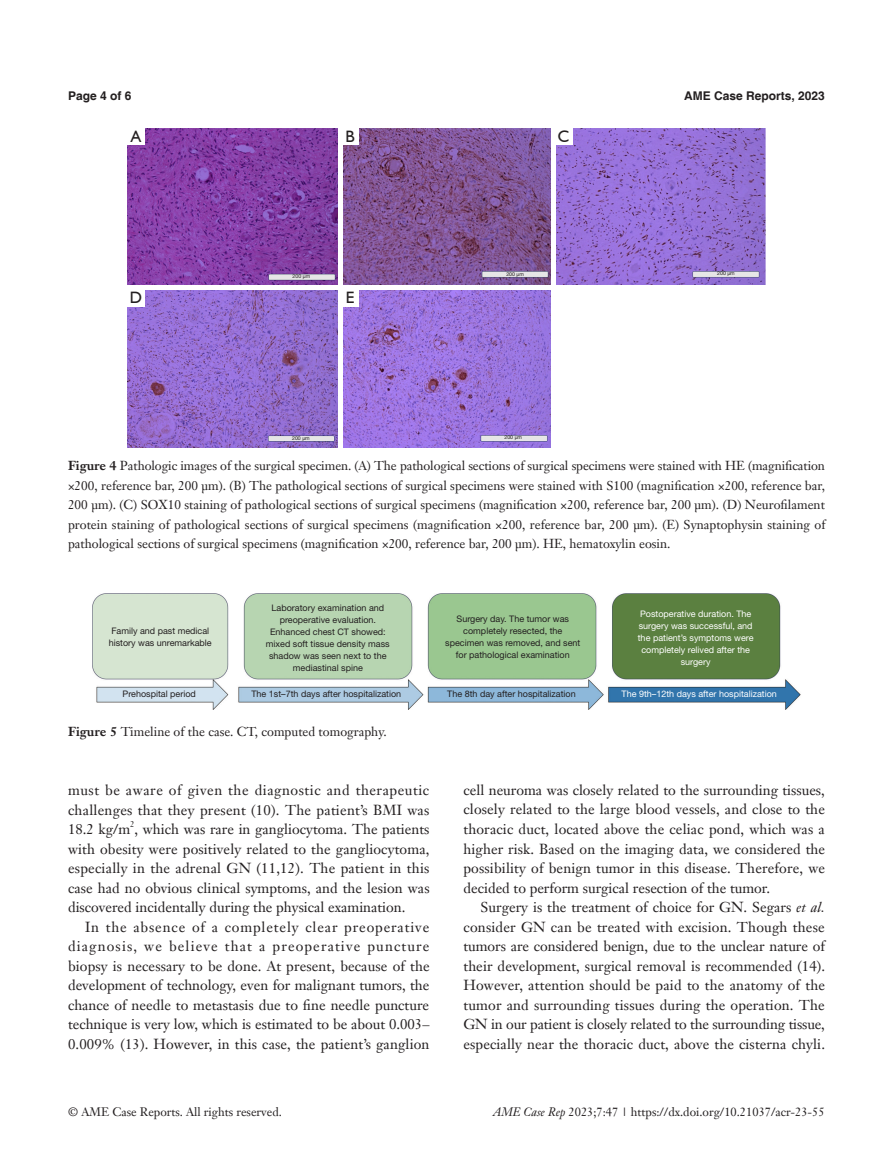
<style>
.page{position:relative;width:893px;height:1170px;background:#fff}
.page>*{position:absolute;margin:0;border:0;box-sizing:border-box;transform-origin:0 0}
.t1{font:16.5px "Humanist 521 BT";color:#231f20}
.t2{font:14.25px/19.5px "Janson Text LT";color:#231f20;text-align:justify}
.t3{font:12.75px/19.5px "Janson Text LT";color:#231f20;text-align:justify}
.t4{font:12px "Janson Text LT";color:#231f20}
.t5{font:700 12px "Helvetica";color:#231f20}
.t6{font:9px/12px "Helvetica Neue LT Pro";color:#231f20;text-align:center}
.t7{font:9px/12px "Helvetica Neue LT Pro";color:#fff;text-align:center}
.t8{font:8.25px "Janson Text LT";color:#231f20}
.t9{font:5.25px "Helvetica Neue LT Pro";color:#231f20}
.s1{font-weight:700}
.s2{font-style:italic}
</style>
<div class="page">
<img style="left:128px;top:128px;width:637px;height:319px">
<hr style="left:338px;top:128px;width:4px;height:319px;background:#fff">
<div style="left:551px;top:128px;width:5px;height:319px;background:#fff"></div>
<div style="left:127px;top:285px;width:639px;height:5px;background:#fff"></div>
<div style="left:127px;top:128px;width:17px;height:17px;background:#fff"></div>
<div style="left:342px;top:128px;width:17px;height:17px;background:#fff"></div>
<div style="left:555px;top:128px;width:17px;height:17px;background:#fff"></div>
<div style="left:127px;top:289px;width:17px;height:17px;background:#fff"></div>
<div style="left:342px;top:289px;width:17px;height:17px;background:#fff"></div>
<img style="left:92px;top:593px;width:709px;height:116px">
<p class="t5" style="left:68px;top:88px;width:65px">Page 4 of 6</p>
<p class="t5" style="left:684px;top:88px;width:142px">AME Case Reports, 2023</p>
<p class="t1" style="left:131px;top:126px;width:12px">A</p>
<p class="t1" style="left:346px;top:126px;width:11px">B</p>
<p class="t1" style="left:558px;top:126px;width:13px">C</p>
<p class="t9" style="left:293px;top:273px;width:19px">200 μm</p>
<p class="t1" style="left:130px;top:287px;width:14px">D</p>
<p class="t1" style="left:346px;top:287px;width:10px">E</p>
<p class="t9" style="left:506px;top:270px;width:19px">200 μm</p>
<p class="t9" style="left:717px;top:270px;width:19px">200 μm</p>
<p class="t9" style="left:292px;top:434px;width:19px">200 μm</p>
<p class="t9" style="left:504px;top:434px;width:19px">200 μm</p>
<p class="t3" style="left:68px;top:455px;width:759px"><span class="s1">Figure 4</span> Pathologic images of the surgical specimen. (A) The pathological sections of surgical specimens were stained with HE (magnification ×200, reference bar, 200 μm). (B) The pathological sections of surgical specimens were stained with S100 (magnification ×200, reference bar, 200 μm). (C) SOX10 staining of pathological sections of surgical specimens (magnification ×200, reference bar, 200 μm). (D) Neurofilament protein staining of pathological sections of surgical specimens (magnification ×200, reference bar, 200 μm). (E) Synaptophysin staining of pathological sections of surgical specimens (magnification ×200, reference bar, 200 μm). HE, hematoxylin eosin.</p>
<p class="t6" style="left:109px;top:624px;width:105px;text-align:left">Family and past medical history was unremarkable</p>
<p class="t6" style="left:266px;top:602px;width:125px">Laboratory examination and preoperative evaluation.<br>Enhanced chest CT showed: mixed soft tissue density mass shadow was seen next to the mediastinal spine</p>
<p class="t6" style="left:445px;top:612px;width:137px">Surgery day. The tumor was completely resected, the specimen was removed, and sent for pathological examination</p>
<p class="t7" style="left:638px;top:608px;width:117px">Postoperative duration. The surgery was successful, and the patient’s symptoms were completely relived after the surgery</p>
<p class="t6" style="left:123px;top:687px;width:75px">Prehospital period</p>
<p class="t6" style="left:251px;top:687px;width:151px">The 1st–7th days after hospitalization</p>
<p class="t6" style="left:447px;top:687px;width:130px">The 8th day after hospitalization</p>
<p class="t7" style="left:622px;top:687px;width:157px">The 9th–12th days after hospitalization</p>
<p class="t3" style="left:68px;top:722px;width:320px"><span class="s1">Figure 5</span> Timeline of the case. CT, computed tomography.</p>
<p class="t2" style="left:68px;top:780px;width:363px">must be aware of given the diagnostic and therapeutic challenges that they present (10). The patient’s BMI was 18.2 kg/m , which was rare in gangliocytoma. The patients</p>
<p class="t8" style="left:130px;top:819px;width:6px">2</p>
<p class="t2" style="left:68px;top:838px;width:363px">with obesity were positively related to the gangliocytoma, especially in the adrenal GN (11,12). The patient in this case had no obvious clinical symptoms, and the lesion was discovered incidentally during the physical examination.</p>
<p class="t2" style="left:68px;top:916px;width:363px;text-indent:17px">In the absence of a completely clear preoperative diagnosis, we believe that a preoperative puncture biopsy is necessary to be done. At present, because of the development of technology, even for malignant tumors, the chance of needle to metastasis due to fine needle puncture technique is very low, which is estimated to be about 0.003– 0.009% (13). However, in this case, the patient’s ganglion</p>
<p class="t2" style="left:463px;top:780px;width:363px">cell neuroma was closely related to the surrounding tissues, closely related to the large blood vessels, and close to the thoracic duct, located above the celiac pond, which was a higher risk. Based on the imaging data, we considered the possibility of benign tumor in this disease. Therefore, we decided to perform surgical resection of the tumor.</p>
<p class="t2" style="left:463px;top:897px;width:363px;text-indent:17px">Surgery is the treatment of choice for GN. Segars <span class="s2">et al. </span>consider GN can be treated with excision. Though these tumors are considered benign, due to the unclear nature of their development, surgical removal is recommended (14).<br>However, attention should be paid to the anatomy of the tumor and surrounding tissues during the operation. The GN in our patient is closely related to the surrounding tissue, especially near the thoracic duct, above the cisterna chyli.</p>
<p class="t4" style="left:68px;top:1104px;width:215px">© AME Case Reports. All rights reserved.</p>
<p class="t4" style="left:493px;top:1104px;width:333px"><span class="s2">AME Case Rep</span> 2023;7:47 | https://dx.doi.org/10.21037/acr-23-55</p>
</div>
